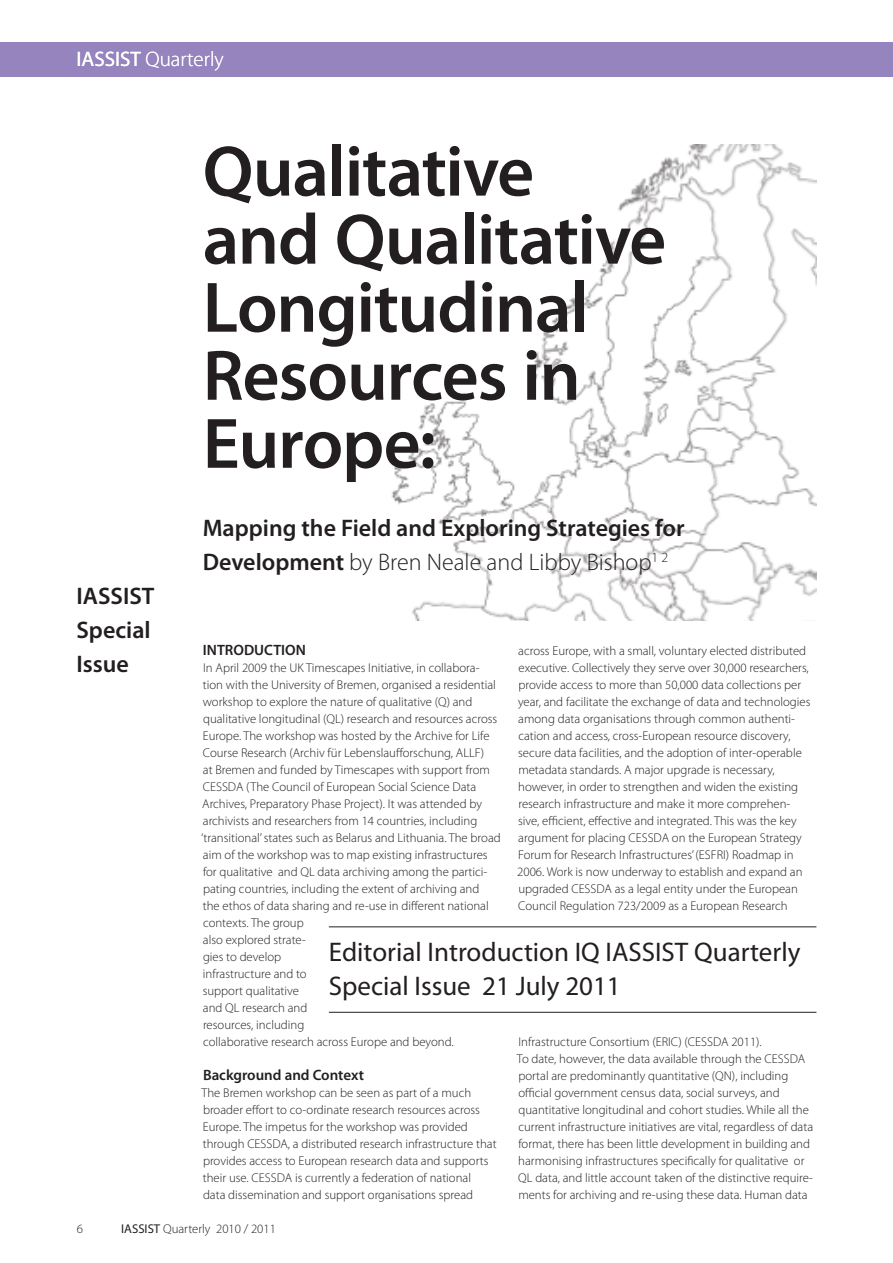
<style>
.page{position:relative;width:893px;height:1263px;background:#fff}
.page>*{position:absolute;margin:0;border:0;box-sizing:border-box;transform-origin:0 0}
.Headline{font:600 72px/68.1px "Myriad Pro";letter-spacing:-.015em;color:#231f20}
.Pull_quote_large{font:27px/34px "Myriad Pro";color:#231f20}
.StandfirstIQ{font:600 24px/34px "Myriad Pro";color:#231f20}
.Header_left{font:300 21px "Myriad Pro";color:#fff}
.Subheading{font:600 15px "Myriad Pro";color:#231f20}
.t1{font:300 12.75px/17px "Myriad Pro";color:#231f20}
.s1{font-weight:400}
.s2{font-weight:300}
</style>
<div class="page">
<div style="left:0;top:43px;width:893px;height:34px;background:#9684be"></div>
<img style="left:391px;top:145px;width:425px;height:476px">
<hr style="left:329px;top:926px;width:487px;height:1px;background:#231f20">
<hr style="left:329px;top:1012px;width:487px;height:1px;background:#231f20">
<p class="Header_left" style="left:77px;top:46px;width:149px"><span class="s1">IASSIST</span> Quarterly</p>
<p class="StandfirstIQ" style="left:77px;top:578px;width:79px">IASSIST<br>Special<br>Issue</p>
<p class="Headline" style="left:203px;top:136px;width:465px">Qualitative and Qualitative<br>Longitudinal<br>Resources in<br>Europe:</p>
<p class="StandfirstIQ" style="left:203px;top:510px;width:483px">Mapping the Field and Exploring Strategies for<br>Development <span class="s2">by Bren Neale and Libby Bishop</span><sup>1</sup> <sup>2</sup></p>
<p class="Subheading" style="left:203px;top:640px;width:104px">INTRODUCTION</p>
<p class="t1" style="left:201px;top:659px;width:301px">In April 2009 the UK Timescapes Initiative, in collabora&shy;tion with the University of Bremen, organised a residential workshop to explore the nature of qualitative (Q) and qualitative longitudinal (QL) research and resources across Europe. The workshop was hosted by the Archive for Life Course Research (Archiv für Lebenslaufforschung, ALLF)<br>at Bremen and funded by Timescapes with support from CESSDA (The Council of European Social Science Data Archives, Preparatory Phase Project). It was attended by archivists and researchers from 14 countries, including ‘transitional’ states such as Belarus and Lithuania. The broad aim of the workshop was to map existing infrastructures for qualitative and QL data archiving among the partici&shy;pating countries, including the extent of archiving and<br>the ethos of data sharing and re-use in different national contexts. The group<br>also explored strate-<br>gies to develop<br>infrastructure and to<br>support qualitative<br>and QL research and<br>resources, including<br>collaborative research across Europe and beyond.</p>
<p class="Subheading" style="left:203px;top:1065px;width:162px">Background and Context</p>
<p class="t1" style="left:202px;top:1084px;width:297px">The Bremen workshop can be seen as part of a much broader effort to co-ordinate research resources across Europe. The impetus for the workshop was provided through CESSDA, a distributed research infrastructure that provides access to European research data and supports their use. CESSDA is currently a federation of national<br>data dissemination and support organisations spread</p>
<p class="t1" style="left:517px;top:642px;width:295px">across Europe, with a small, voluntary elected distributed executive. Collectively they serve over 30,000 researchers, provide access to more than 50,000 data collections per year, and facilitate the exchange of data and technologies among data organisations through common authenti&shy;cation and access, cross-European resource discovery, secure data facilities, and the adoption of inter-operable metadata standards. A major upgrade is necessary, however, in order to strengthen and widen the existing research infrastructure and make it more comprehen&shy;sive, efficient, effective and integrated. This was the key argument for placing CESSDA on the European Strategy Forum for Research Infrastructures’ (ESFRI) Roadmap in 2006. Work is now underway to establish and expand an upgraded CESSDA as a legal entity under the European Council Regulation 723/2009 as a European Research</p>
<p class="Pull_quote_large" style="left:329px;top:934px;width:473px">Editorial Introduction IQ IASSIST Quarterly<br>Special Issue 21 July 2011</p>
<p class="t1" style="left:518px;top:1033px;width:245px">Infrastructure Consortium (ERIC) (CESSDA 2011).</p>
<p class="t1" style="left:517px;top:1050px;width:298px">To date, however, the data available through the CESSDA portal are predominantly quantitative (QN), including official government census data, social surveys, and quantitative longitudinal and cohort studies. While all the current infrastructure initiatives are vital, regardless of data format, there has been little development in building and harmonising infrastructures specifically for qualitative or QL data, and little account taken of the distinctive require&shy;ments for archiving and re-using these data. Human data</p>
<p class="t1" style="left:77px;top:1220px;width:8px">6</p>
<p class="t1" style="left:121px;top:1220px;width:156px"><span class="s1">IASSIST</span> Quarterly 2010 / 2011</p>
</div>
